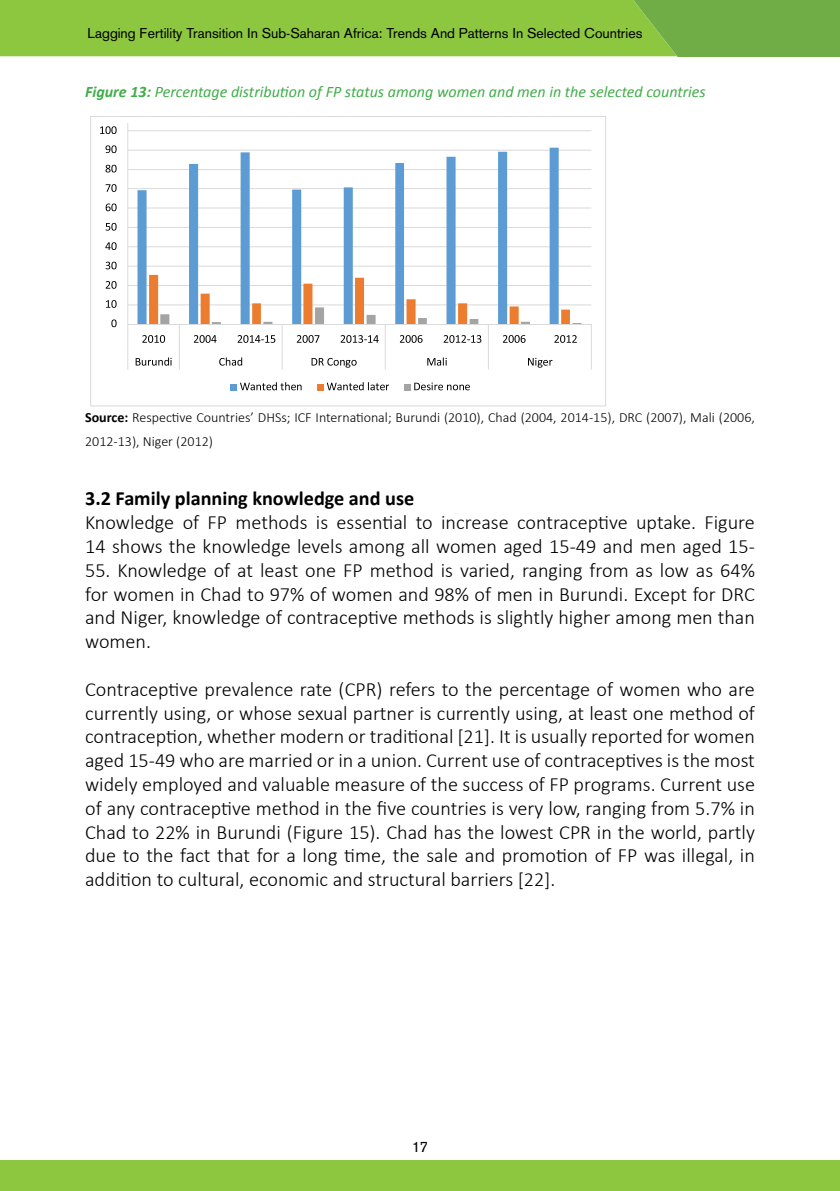
<style>
.page{position:relative;width:840px;height:1191px;background:#fff}
.page>*{position:absolute;margin:0;border:0;box-sizing:border-box;transform-origin:0 0}
.t1{font:300 20.2px/23.8px "Calibri";color:#000;text-align:justify}
.t2{font:700 20.2px "Calibri";color:#000}
.t3{font:italic 16px "Calibri";color:#41ad49}
.t4{font:14.8px "Akzidenz Grotesk";color:#000}
.t5{font:300 14px/23.8px "Calibri";color:#000}
.t6{font:14px "Akzidenz Grotesk";color:#000}
.s1{font-weight:700}
</style>
<div class="page">
<div style="left:597px;top:0;width:242px;height:56px;background:#70ad47"></div>
<hr style="left:839px;top:0;width:1px;height:56px;background:#70ad47">
<svg style="left:0;top:55px;width:679px;height:2px"></svg>
<div style="left:0;top:0;width:676px;height:56px;background:#8dc63f"></div>
<div style="left:0;top:1160px;width:839px;height:31px;background:#8dc63f"></div>
<hr style="left:839px;top:1160px;width:1px;height:31px;background:#8dc63f">
<svg style="left:90px;top:116px;width:515px;height:290px"></svg>
<p class="t6" style="left:87px;top:25px;width:556px">Lagging Fertility Transition In Sub-Saharan Africa: Trends And Patterns In Selected Countries</p>
<p class="t3" style="left:85px;top:81px;width:622px"><span class="s1">Figure 13:</span> Percentage distribution of FP status among women and men in the selected countries</p>
<p class="t5" style="left:85px;top:405px;width:670px"><span class="s1">Source:</span> Respective Countries’ DHSs; ICF International; Burundi (2010), Chad (2004, 2014-15), DRC (2007), Mali (2006,<br>2012-13), Niger (2012)</p>
<p class="t2" style="left:85px;top:486px;width:330px">3.2 Family planning knowledge and use</p>
<p class="t1" style="left:85px;top:510px;width:671px">Knowledge of FP methods is essential to increase contraceptive uptake. Figure<br>14 shows the knowledge levels among all women aged 15-49 and men aged 15-</p>
<p class="t1" style="left:85px;top:558px;width:671px">55. Knowledge of at least one FP method is varied, ranging from as low as 64% for women in Chad to 97% of women and 98% of men in Burundi. Except for DRC and Niger, knowledge of contraceptive methods is slightly higher among men than women.</p>
<p class="t1" style="left:85px;top:677px;width:671px">Contraceptive prevalence rate (CPR) refers to the percentage of women who are currently using, or whose sexual partner is currently using, at least one method of contraception, whether modern or traditional [21]. It is usually reported for women aged 15-49 who are married or in a union. Current use of contraceptives is the most widely employed and valuable measure of the success of FP programs. Current use of any contraceptive method in the five countries is very low, ranging from 5.7% in Chad to 22% in Burundi (Figure 15). Chad has the lowest CPR in the world, partly due to the fact that for a long time, the sale and promotion of FP was illegal, in addition to cultural, economic and structural barriers [22].</p>
<p class="t4" style="left:411px;top:1138px;width:18px">17</p>
</div>
